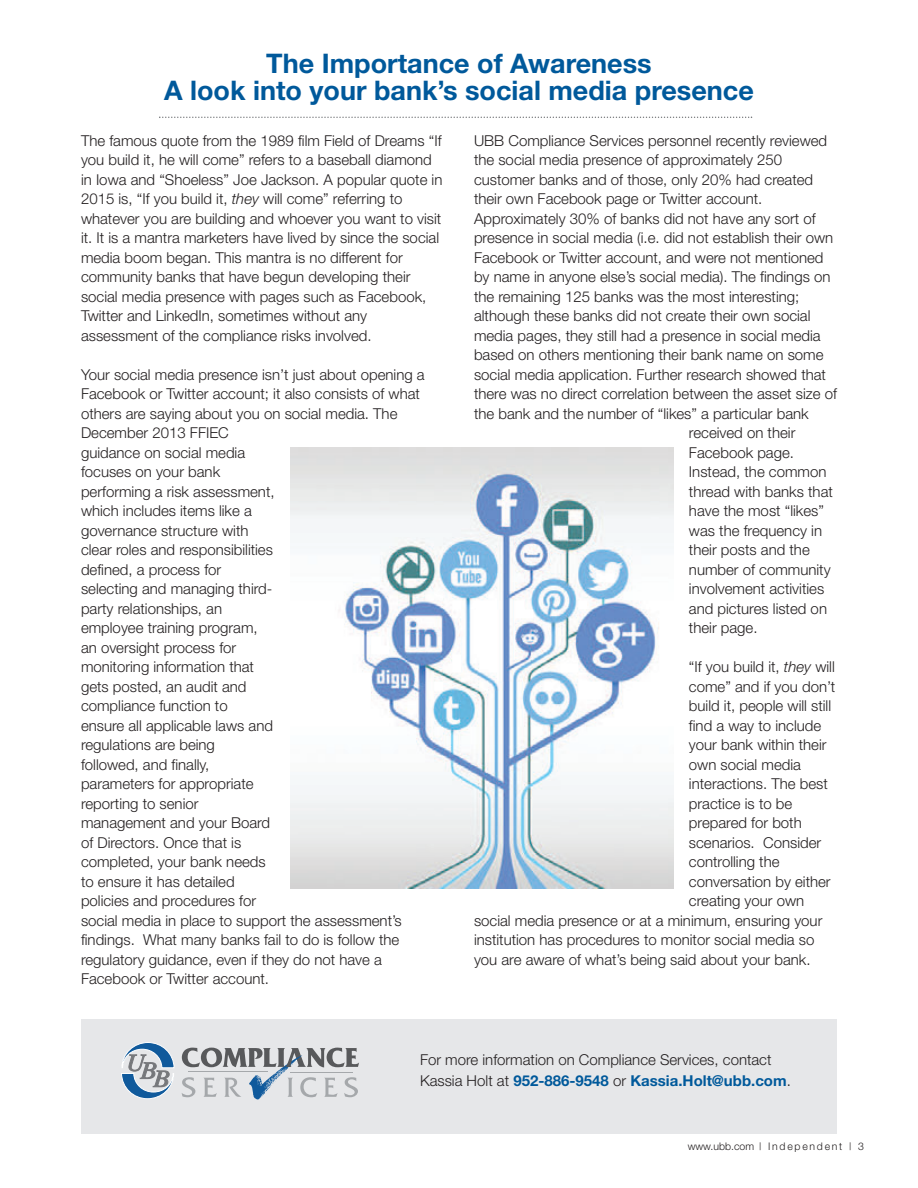
<style>
.page{position:relative;width:918px;height:1188px;background:#fff}
.page>*{position:absolute;margin:0;border:0;box-sizing:border-box;transform-origin:0 0}
.t1{font:700 27px/27px "Helvetica Neue";color:#00599b;text-align:center}
.t2{font:300 15px/19.5px "Helvetica Neue";color:#231f20}
.t3{font:300 10.5px "Helvetica Neue";letter-spacing:.165em;color:#231f20}
.s1{font-style:italic}
.s2{font-weight:700;color:#00599b}
</style>
<div class="page">
<div style="left:81px;top:1019px;width:756px;height:115px;background:#e6e7e9"></div>
<svg style="left:159px;top:117px;width:593px;height:1px"></svg>
<img style="left:290px;top:448px;width:384px;height:440px">
<svg style="left:122px;top:1042px;width:52px;height:57px"></svg>
<svg style="left:182px;top:1048px;width:177px;height:52px"></svg>
<h1 class="t1" style="left:164px;top:53px;width:591px">The Importance of Awareness<br>A look into your bank’s social media presence</h1>
<p class="t2" style="left:81px;top:132px;width:363px">The famous quote from the 1989 film Field of Dreams “If you build it, he will come” refers to a baseball diamond in Iowa and “Shoeless” Joe Jackson. A popular quote in 2015 is, “If you build it, <span class="s1">they</span> will come” referring to whatever you are building and whoever you want to visit it. It is a mantra marketers have lived by since the social media boom began. This mantra is no different for community banks that have begun developing their social media presence with pages such as Facebook, Twitter and LinkedIn, sometimes without any assessment of the compliance risks involved.</p>
<p class="t2" style="left:81px;top:366px;width:345px">Your social media presence isn’t just about opening a<br>Facebook or Twitter account; it also consists of what others are saying about you on social media. The<br>December 2013 FFIEC<br>guidance on social media<br>focuses on your bank<br>performing a risk assessment,<br>which includes items like a<br>governance structure with<br>clear roles and responsibilities<br>defined, a process for<br>selecting and managing third-<br>party relationships, an<br>employee training program,<br>an oversight process for<br>monitoring information that<br>gets posted, an audit and<br>compliance function to<br>ensure all applicable laws and<br>regulations are being<br>followed, and finally,<br>parameters for appropriate<br>reporting to senior<br>management and your Board<br>of Directors. Once that is<br>completed, your bank needs<br>to ensure it has detailed<br>policies and procedures for<br>social media in place to support the assessment’s findings. What many banks fail to do is follow the regulatory guidance, even if they do not have a<br>Facebook or Twitter account.</p>
<p class="t2" style="left:474px;top:132px;width:355px">UBB Compliance Services personnel recently reviewed</p>
<p class="t2" style="left:474px;top:152px;width:310px">the social media presence of approximately 250</p>
<p class="t2" style="left:474px;top:171px;width:341px">customer banks and of those, only 20% had created</p>
<p class="t2" style="left:474px;top:191px;width:290px">their own Facebook page or Twitter account.</p>
<p class="t2" style="left:474px;top:210px;width:343px">Approximately 30% of banks did not have any sort of</p>
<p class="t2" style="left:474px;top:230px;width:361px">presence in social media (i.e. did not establish their own</p>
<p class="t2" style="left:474px;top:249px;width:351px">Facebook or Twitter account, and were not mentioned</p>
<p class="t2" style="left:474px;top:269px;width:358px">by name in anyone else’s social media). The findings on</p>
<p class="t2" style="left:474px;top:288px;width:327px">the remaining 125 banks was the most interesting;</p>
<p class="t2" style="left:474px;top:308px;width:338px">although these banks did not create their own social</p>
<p class="t2" style="left:474px;top:327px;width:348px">media pages, they still had a presence in social media</p>
<p class="t2" style="left:474px;top:347px;width:351px">based on others mentioning their bank name on some</p>
<p class="t2" style="left:474px;top:366px;width:354px">social media application. Further research showed that</p>
<p class="t2" style="left:474px;top:386px;width:364px">there was no direct correlation between the asset size of</p>
<p class="t2" style="left:474px;top:405px;width:336px">the bank and the number of “likes” a particular bank</p>
<p class="t2" style="left:689px;top:425px;width:108px">received on their</p>
<p class="t2" style="left:689px;top:444px;width:107px">Facebook page.</p>
<p class="t2" style="left:689px;top:464px;width:139px">Instead, the common</p>
<p class="t2" style="left:689px;top:483px;width:145px">thread with banks that</p>
<p class="t2" style="left:689px;top:503px;width:136px">have the most “likes”</p>
<p class="t2" style="left:689px;top:522px;width:135px">was the frequency in</p>
<p class="t2" style="left:689px;top:542px;width:122px">their posts and the</p>
<p class="t2" style="left:689px;top:561px;width:143px">number of community</p>
<p class="t2" style="left:689px;top:581px;width:137px">involvement activities</p>
<p class="t2" style="left:689px;top:600px;width:140px">and pictures listed on</p>
<p class="t2" style="left:689px;top:620px;width:70px">their page.</p>
<p class="t2" style="left:689px;top:659px;width:147px">“If you build it, <span class="s1">they</span> will</p>
<p class="t2" style="left:689px;top:678px;width:148px">come” and if you don’t</p>
<p class="t2" style="left:689px;top:698px;width:144px">build it, people will still</p>
<p class="t2" style="left:689px;top:717px;width:134px">find a way to include</p>
<p class="t2" style="left:689px;top:737px;width:139px">your bank within their</p>
<p class="t2" style="left:689px;top:756px;width:113px">own social media</p>
<p class="t2" style="left:689px;top:776px;width:140px">interactions. The best</p>
<p class="t2" style="left:689px;top:795px;width:105px">practice is to be</p>
<p class="t2" style="left:689px;top:815px;width:114px">prepared for both</p>
<p class="t2" style="left:689px;top:834px;width:134px">scenarios. Consider</p>
<p class="t2" style="left:689px;top:854px;width:92px">controlling the</p>
<p class="t2" style="left:689px;top:873px;width:143px">conversation by either</p>
<p class="t2" style="left:689px;top:893px;width:117px">creating your own</p>
<p class="t2" style="left:474px;top:912px;width:350px">social media presence or at a minimum, ensuring your</p>
<p class="t2" style="left:474px;top:932px;width:342px">institution has procedures to monitor social media so</p>
<p class="t2" style="left:474px;top:951px;width:338px">you are aware of what’s being said about your bank.</p>
<p class="t2" style="left:420px;top:1051px;width:372px;line-height:21px">For more information on Compliance Services, contact<br>Kassia Holt at <span class="s2">952-886-9548</span> or <span class="s2">Kassia.Holt@ubb.com</span>.</p>
<p class="t3" style="left:688px;top:1142px;width:178px">www.ubb.com | Independent | 3</p>
</div>
